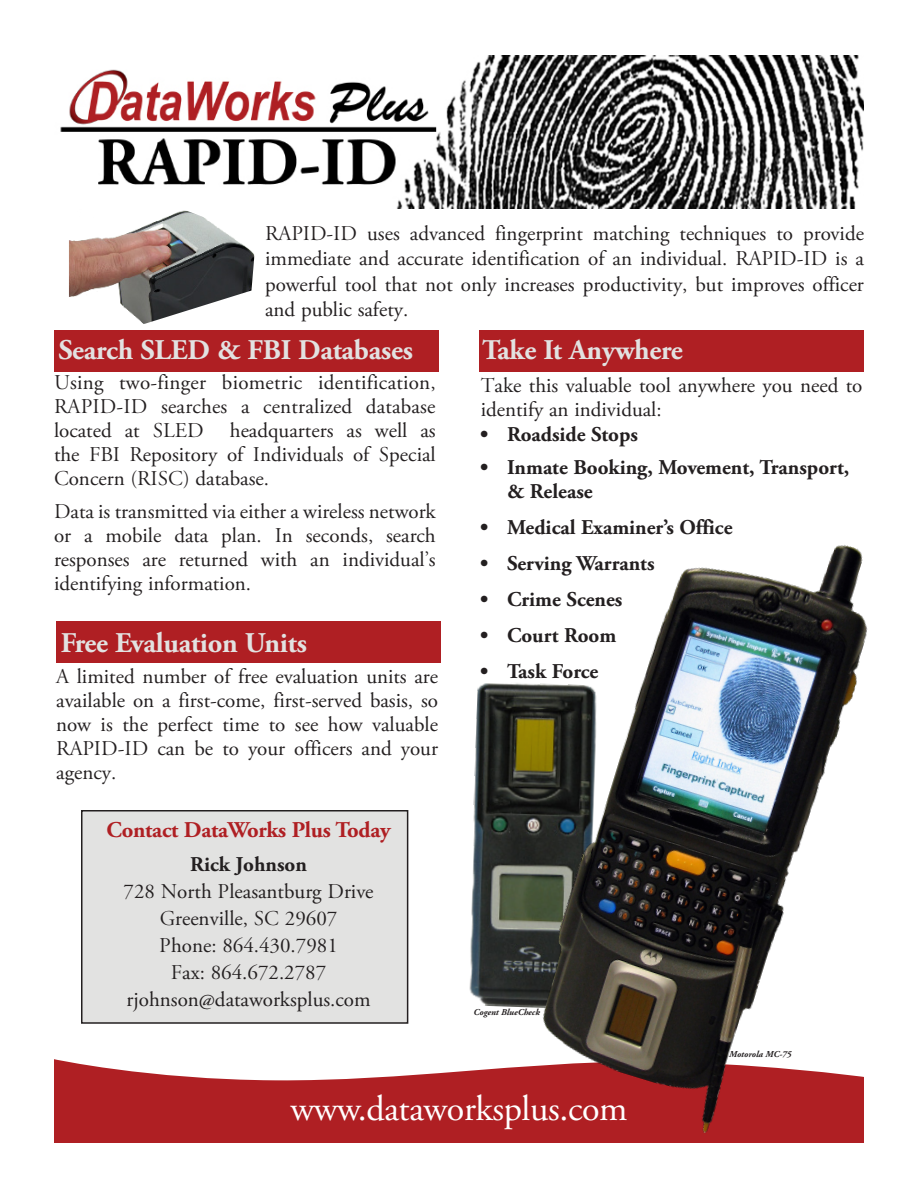
<style>
.page{position:relative;width:918px;height:1188px;background:#fff}
.page>*{position:absolute;margin:0;border:0;box-sizing:border-box;transform-origin:0 0}
.Head_main{font:36px "Adobe Garamond Pro";letter-spacing:-.01em;color:#fff}
.Head_main-2{font:700 28.5px "Adobe Garamond Pro";letter-spacing:-.01em;color:#e2e2e1}
.Head_main-3{font:700 22.5px "Adobe Garamond Pro";letter-spacing:-.01em;color:#af1f23}
.Body{font:21px/24px "Adobe Garamond Pro";color:#231f20;text-align:justify}
.Body-2{font:700 21px/24px "Adobe Garamond Pro";color:#231f20}
.Body-3{font:italic 700 9px "Adobe Garamond Pro";color:#231f20}
</style>
<div class="page">
<svg style="left:54px;top:1059px;width:810px;height:84px;fill:#af1f23"></svg>
<img style="left:69px;top:210px;width:186px;height:114px">
<div style="left:82px;top:811px;width:326px;height:212px;background:#e2e2e1"></div>
<div style="left:81px;top:810px;width:327px;height:214px;border:2px solid #231f20"></div>
<img style="left:60px;top:56px;width:804px;height:152px">
<div style="left:56px;top:622px;width:385px;height:41px;background:#af1f23"></div>
<div style="left:54px;top:330px;width:385px;height:42px;background:#af1f23"></div>
<img style="left:469px;top:683px;width:46px;height:324px">
<img style="left:515px;top:545px;width:353px;height:592px">
<div style="left:479px;top:330px;width:385px;height:42px;background:#af1f23"></div>
<p class="Body" style="left:265px;top:221px;width:600px;line-height:25.5px">RAPID-ID uses advanced fingerprint matching techniques to provide immediate and accurate identification of an individual. RAPID-ID is a powerful tool that not only increases productivity, but improves officer and public safety.</p>
<p class="Head_main-2" style="left:58px;top:334px;width:356px">Search SLED &amp; FBI Databases</p>
<p class="Body" style="left:54px;top:371px;width:383px">Using two-finger biometric identification, RAPID-ID searches a centralized database located at SLED headquarters as well as the FBI Repository of Individuals of Special Concern (RISC) database.</p>
<p class="Body" style="left:54px;top:500px;width:383px">Data is transmitted via either a wireless network or a mobile data plan. In seconds, search responses are returned with an individual’s identifying information.</p>
<p class="Head_main-2" style="left:61px;top:626px;width:248px">Free Evaluation Units</p>
<p class="Body" style="left:56px;top:665px;width:383px">A limited number of free evaluation units are available on a first-come, first-served basis, so now is the perfect time to see how valuable RAPID-ID can be to your officers and your agency.</p>
<p class="Head_main-3" style="left:106px;top:817px;width:286px">Contact DataWorks Plus Today</p>
<p class="Body-2" style="left:190px;top:852px;width:118px">Rick Johnson</p>
<p class="Body" style="left:124px;top:880px;width:252px">728 North Pleasantburg Drive</p>
<p class="Body" style="left:160px;top:907px;width:179px">Greenville, SC 29607</p>
<p class="Body" style="left:159px;top:934px;width:180px">Phone: 864.430.7981</p>
<p class="Body" style="left:171px;top:961px;width:157px">Fax: 864.672.2787</p>
<p class="Body" style="left:127px;top:988px;width:246px">rjohnson@dataworksplus.com</p>
<p class="Head_main-2" style="left:482px;top:334px;width:202px">Take It Anywhere</p>
<p class="Body" style="left:481px;top:374px;width:383px">Take this valuable tool anywhere you need to identify an individual:</p>
<p class="Body-2" style="left:480px;top:422px;width:159px">• Roadside Stops</p>
<p class="Body-2" style="left:507px;top:455px;width:344px;text-indent:-27px">• Inmate Booking, Movement, Transport, &amp; Release</p>
<p class="Body-2" style="left:480px;top:515px;width:254px">• Medical Examiner’s Office</p>
<p class="Body-2" style="left:480px;top:551px;width:176px">• Serving Warrants</p>
<p class="Body-2" style="left:480px;top:587px;width:144px">• Crime Scenes</p>
<p class="Body-2" style="left:480px;top:623px;width:138px">• Court Room</p>
<p class="Body-2" style="left:480px;top:659px;width:120px">• Task Force</p>
<p class="Body-3" style="left:474px;top:1006px;width:68px">Cogent BlueCheck</p>
<p class="Body-3" style="left:729px;top:1048px;width:64px">Motorola MC-75</p>
<p class="Head_main" style="left:290px;top:1087px;width:339px">www.dataworksplus.com</p>
</div>
